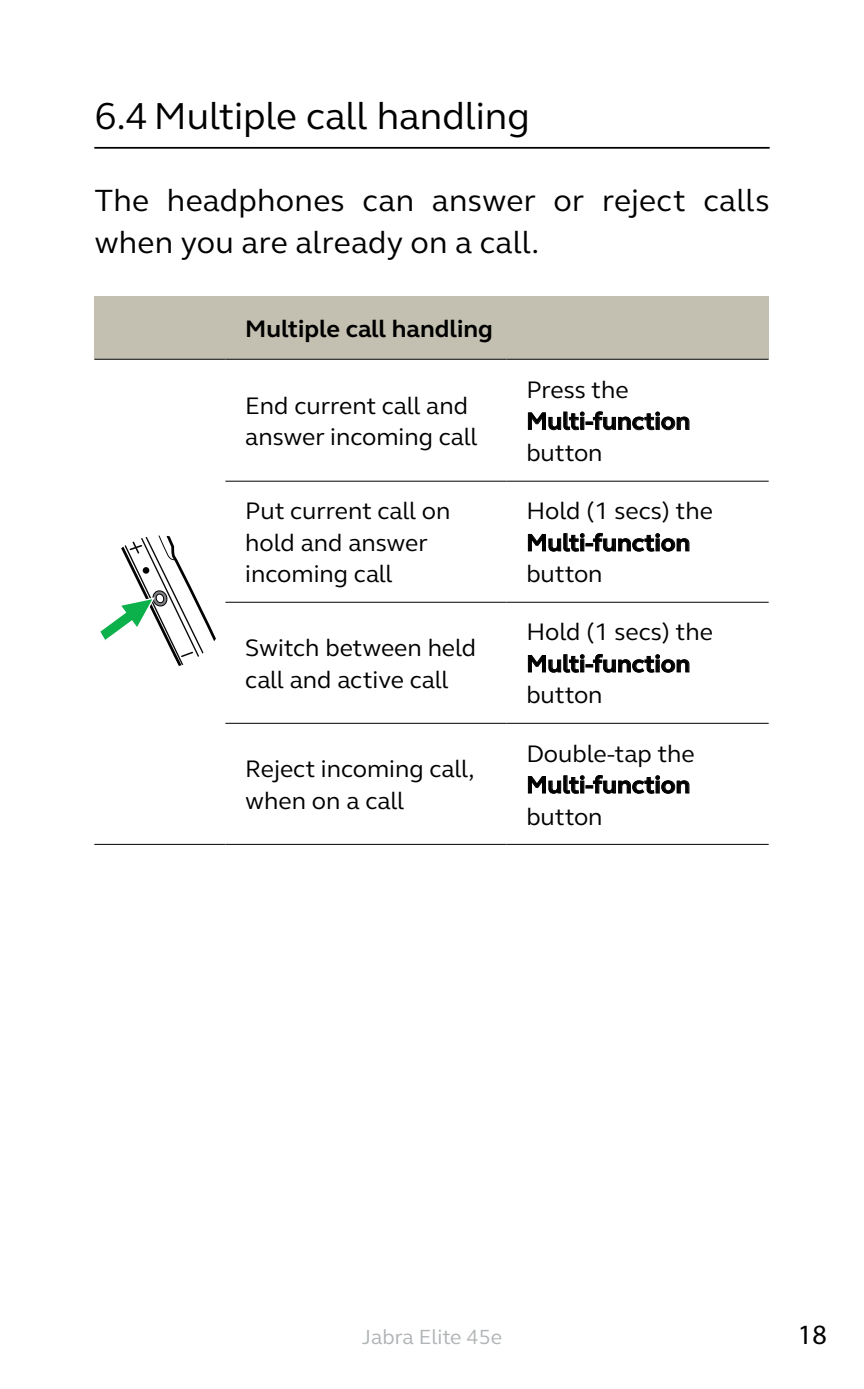
<style>
.page{position:relative;width:864px;height:1389px;background:#fff}
.page>*{position:absolute;margin:0;border:0;box-sizing:border-box;transform-origin:0 0}
.t1{font:38.5px "GN Elliot";letter-spacing:-.005em;color:#000}
.t2{font:31.5px/42px "GN Elliot";letter-spacing:.01em;color:#000}
.t3{font:28px "Myriad Pro";color:#000}
.t4{font:24.5px/31.5px "GN Elliot";color:#000}
.t5{font:700 24.5px "GN Elliot";color:#000}
.t6{font:21px "GN Elliot";color:#b1b4b6}
</style>
<div class="page">
<hr style="left:94px;top:147px;width:675px;height:2px;background:#000">
<div style="left:94px;top:297px;width:131px;height:62px;background:#c4c0b1"></div>
<div style="left:225px;top:297px;width:543px;height:62px;background:#c4c0b1"></div>
<hr style="left:94px;top:359px;width:131px;height:1px;background:#000">
<hr style="left:225px;top:359px;width:281px;height:1px;background:#000">
<hr style="left:506px;top:359px;width:262px;height:1px;background:#000">
<hr style="left:225px;top:481px;width:281px;height:1px;background:#000">
<hr style="left:506px;top:481px;width:262px;height:1px;background:#000">
<hr style="left:225px;top:602px;width:281px;height:1px;background:#000">
<hr style="left:506px;top:602px;width:262px;height:1px;background:#000">
<hr style="left:225px;top:723px;width:281px;height:1px;background:#000">
<hr style="left:506px;top:723px;width:262px;height:1px;background:#000">
<hr style="left:94px;top:844px;width:131px;height:1px;background:#000">
<hr style="left:225px;top:844px;width:281px;height:1px;background:#000">
<hr style="left:506px;top:844px;width:262px;height:1px;background:#000">
<svg style="left:100px;top:536px;width:126px;height:130px"></svg>
<div style="left:143px;top:567px;width:6px;height:7px;background:#000;border-radius:50%"></div>
<svg style="left:527px;top:411px;width:162px;height:19px"></svg>
<svg style="left:527px;top:533px;width:162px;height:19px"></svg>
<svg style="left:527px;top:654px;width:162px;height:19px"></svg>
<svg style="left:527px;top:775px;width:162px;height:19px"></svg>
<h1 class="t1" style="left:94px;top:90px;width:437px">6.4 Multiple call handling</h1>
<p class="t2" style="left:94px;top:178px;width:676px">The headphones can answer or reject calls when you are already on a call.</p>
<p class="t5" style="left:245px;top:312px;width:249px">Multiple call handling</p>
<p class="t4" style="left:245px;top:389px;width:234px">End current call and answer incoming call</p>
<p class="t4" style="left:526px;top:373px;width:104px">Press the</p>
<p class="t5" style="left:526px;top:405px;width:165px">Multi-function</p>
<p class="t4" style="left:526px;top:436px;width:78px">button</p>
<p class="t4" style="left:245px;top:495px;width:207px">Put current call on hold and answer incoming call</p>
<p class="t4" style="left:526px;top:495px;width:188px">Hold (1 secs) the</p>
<p class="t5" style="left:526px;top:526px;width:165px">Multi-function</p>
<p class="t4" style="left:526px;top:558px;width:78px">button</p>
<p class="t4" style="left:245px;top:632px;width:232px">Switch between held call and active call</p>
<p class="t4" style="left:245px;top:753px;width:231px">Reject incoming call, when on a call</p>
<p class="t4" style="left:526px;top:616px;width:188px">Hold (1 secs) the</p>
<p class="t5" style="left:526px;top:647px;width:165px">Multi-function</p>
<p class="t4" style="left:526px;top:679px;width:78px">button</p>
<p class="t4" style="left:526px;top:737px;width:170px">Double-tap the</p>
<p class="t5" style="left:526px;top:768px;width:165px">Multi-function</p>
<p class="t4" style="left:526px;top:800px;width:78px">button</p>
<p class="t6" style="left:361px;top:1323px;width:142px">Jabra Elite 45e</p>
<p class="t3" style="left:797px;top:1317px;width:30px">18</p>
</div>
